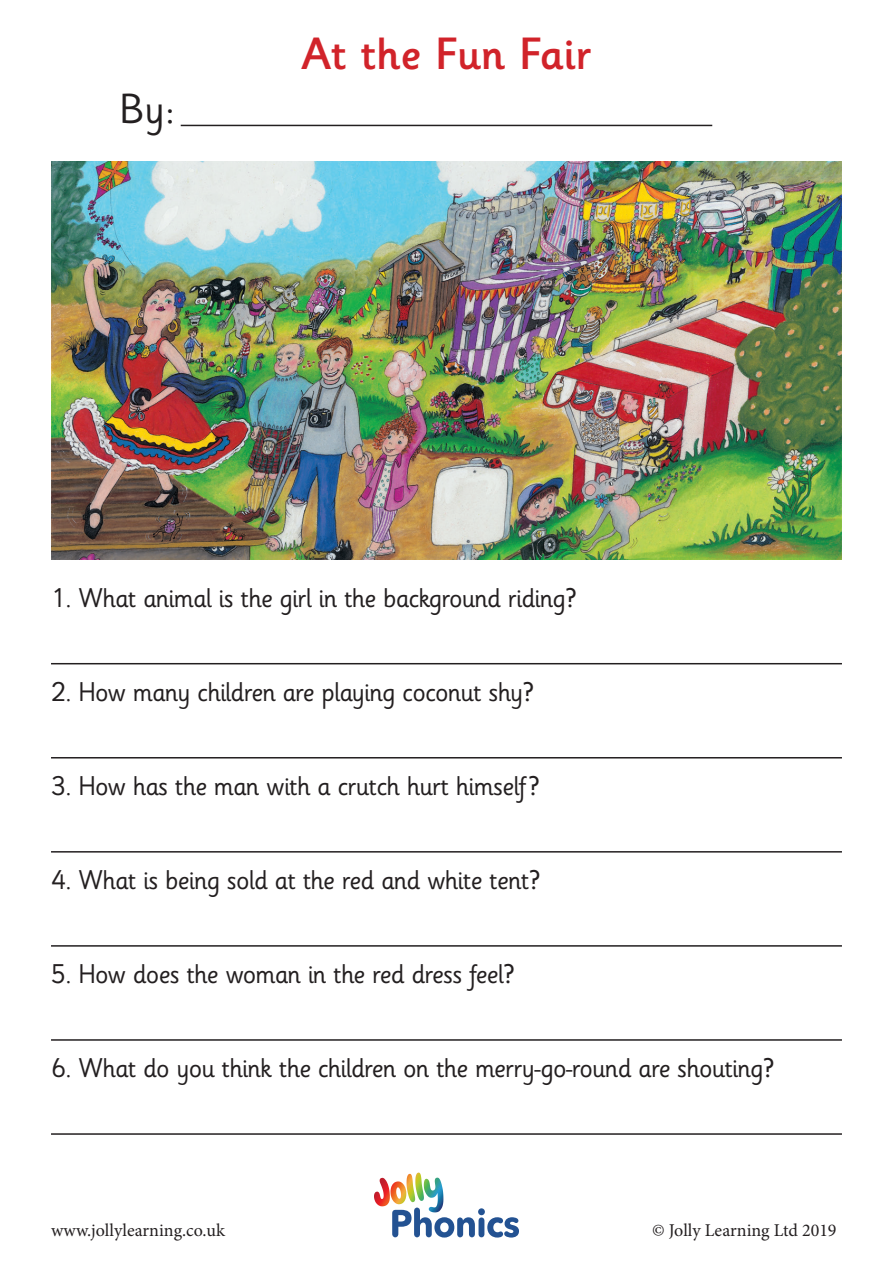
<style>
.page{position:relative;width:893px;height:1263px;background:#fff}
.page>*{position:absolute;margin:0;border:0;box-sizing:border-box;transform-origin:0 0}
.t1{font:500 45px "Sassoon Infant";color:#d1232a}
.t2{font:42px "Sassoon Infant";color:#231f20}
.t3{font:27px "Sassoon Infant";letter-spacing:-.03em;color:#231f20}
.t4{font:18px "Minion Pro";color:#231f20}
</style>
<div class="page">
<svg style="left:374px;top:1172px;width:145px;height:66px"></svg>
<hr style="left:181px;top:125px;width:531px;height:1px;background:#231f20">
<img style="left:51px;top:162px;width:791px;height:397px">
<hr style="left:51px;top:663px;width:791px;height:1px;background:#231f20">
<hr style="left:51px;top:757px;width:791px;height:1px;background:#231f20">
<hr style="left:51px;top:851px;width:791px;height:1px;background:#231f20">
<hr style="left:51px;top:945px;width:791px;height:2px;background:#231f20">
<hr style="left:51px;top:1039px;width:791px;height:2px;background:#231f20">
<hr style="left:51px;top:1133px;width:791px;height:2px;background:#231f20">
<p class="t2" style="left:119px;top:84px;width:57px">By:</p>
<p class="t1" style="left:301px;top:26px;width:292px">At the Fun Fair</p>
<p class="t3" style="left:51px;top:581px;width:528px">1. What animal is the girl in the background riding?</p>
<p class="t3" style="left:51px;top:675px;width:485px">2. How many children are playing coconut shy?</p>
<p class="t3" style="left:51px;top:769px;width:490px">3. How has the man with a crutch hurt himself?</p>
<p class="t3" style="left:51px;top:864px;width:491px">4. What is being sold at the red and white tent?</p>
<p class="t3" style="left:51px;top:958px;width:466px">5. How does the woman in the red dress feel?</p>
<p class="t3" style="left:51px;top:1052px;width:725px">6. What do you think the children on the merry-go-round are shouting?</p>
<p class="t4" style="left:51px;top:1218px;width:176px">www.jollylearning.co.uk</p>
<p class="t4" style="left:652px;top:1218px;width:186px">© Jolly Learning Ltd 2019</p>
</div>
